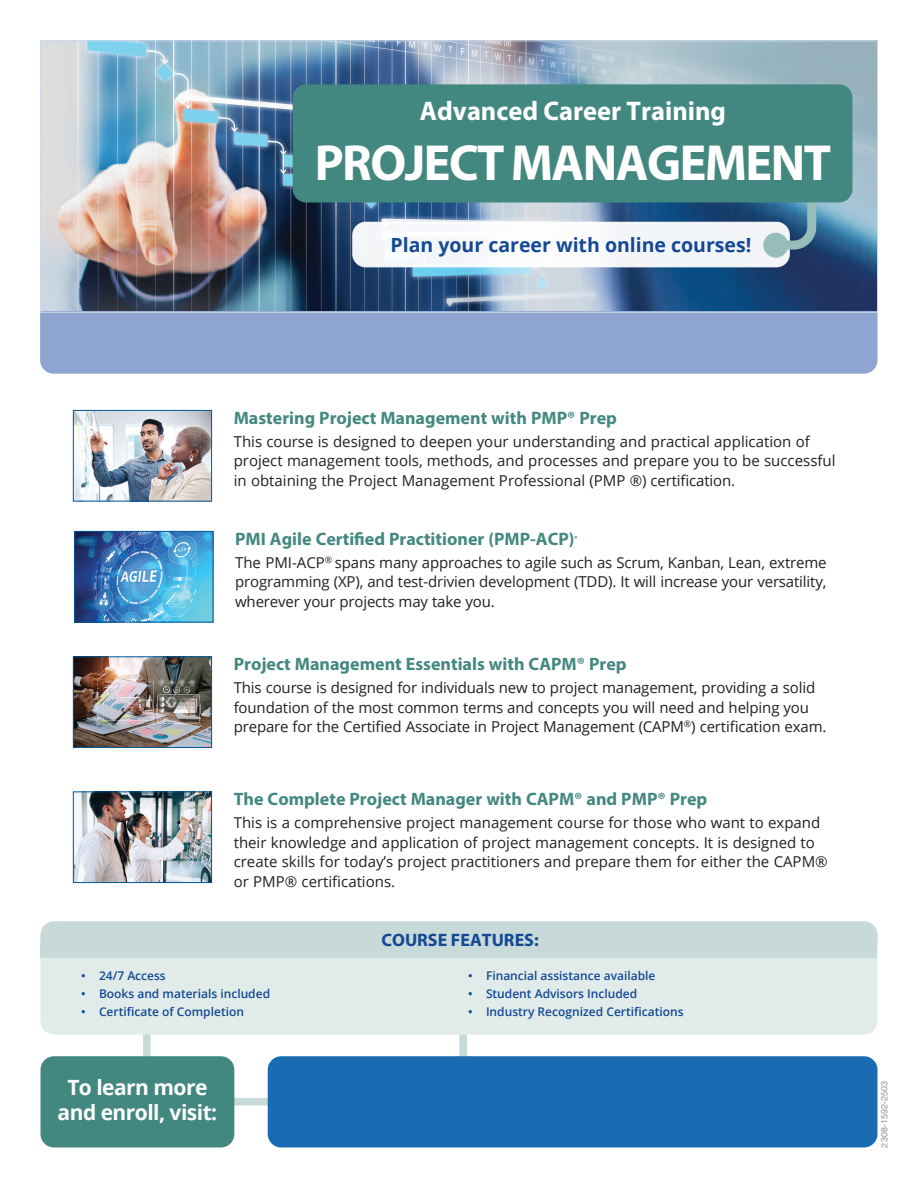
<style>
.page{position:relative;width:918px;height:1188px;background:#fff}
.page>*{position:absolute;margin:0;border:0;box-sizing:border-box;transform-origin:0 0}
.t1{font:700 51px "Myriad Pro";letter-spacing:-.03em;color:#fff}
.t2{font:700 27px "Myriad Pro";color:#fff}
.t3{font:700 21px/25.2px "Open Sans";letter-spacing:-.025em;color:#fff;text-align:center}
.t4{font:700 19.5px "Open Sans";color:#144894}
.t5{font:700 18px "Myriad Pro";color:#438880}
.t6{font:700 18px "Myriad Pro";color:#144894}
.t7{font:15px/19.5px "Open Sans";color:#231f20}
.t8{font:600 12px "Open Sans";color:#144894}
.t9{font:9px "Helvetica";color:#939598}
.t10{font:7.2px "Myriad Pro";color:#144894}
</style>
<div class="page">
<div style="left:40px;top:296px;width:838px;height:78px;background:#8ea4d1;border-radius:14px"></div>
<img style="left:42px;top:42px;width:834px;height:269px">
<svg style="left:143px;top:1035px;width:324px;height:74px"></svg>
<div style="left:268px;top:1056px;width:609px;height:92px;background:#1a6cb2;border-radius:14px"></div>
<div style="left:40px;top:1056px;width:194px;height:92px;background:#438880;border-radius:14px"></div>
<div style="left:40px;top:921px;width:838px;height:114px;background:#e1ecea;border-radius:14px"></div>
<div style="left:40px;top:921px;width:838px;height:37px;background:#c7d9d8;border-radius:14px"></div>
<div style="left:40px;top:945px;width:838px;height:13px;background:#c7d9d8"></div>
<div style="left:352px;top:222px;width:438px;height:45px;background:#f4f6f8;border-radius:14px"></div>
<img style="left:75px;top:412px;width:135px;height:88px">
<div style="left:73px;top:410px;width:139px;height:92px;border:1px solid #005999"></div>
<img style="left:76px;top:533px;width:135px;height:87px">
<div style="left:74px;top:531px;width:139px;height:91px;border:1px solid #005999"></div>
<img style="left:75px;top:658px;width:135px;height:88px">
<div style="left:73px;top:656px;width:139px;height:92px;border:1px solid #005999"></div>
<img style="left:75px;top:793px;width:135px;height:88px">
<div style="left:73px;top:791px;width:139px;height:92px;border:1px solid #005999"></div>
<svg style="left:769px;top:202px;width:52px;height:52px;background:#5985a1"></svg>
<div style="left:764px;top:233px;width:24px;height:24px;background:#96bdb9;border-radius:50%"></div>
<div style="left:763px;top:233px;width:25px;height:24px;border:1px solid #96bdb9;border-radius:50%"></div>
<div style="left:293px;top:84px;width:560px;height:118px;background:#438880;border-radius:14px"></div>
<h2 class="t2" style="left:420px;top:94px;width:308px">Advanced Career Training</h2>
<h1 class="t1" style="left:315px;top:130px;width:518px">PROJECT MANAGEMENT</h1>
<h3 class="t4" style="left:391px;top:231px;width:362px">Plan your career with online courses!</h3>
<p class="t5" style="left:234px;top:406px;width:385px">Mastering Project Management with PMP® Prep</p>
<p class="t7" style="left:234px;top:431px;width:603px">This course is designed to deepen your understanding and practical application of project management tools, methods, and processes and prepare you to be successful in obtaining the Project Management Professional (PMP ®) certification.</p>
<p class="t5" style="left:235px;top:527px;width:341px">PMI Agile Certified Practitioner (PMP-ACP)</p>
<p class="t10" style="left:575px;top:534px;width:5px">®</p>
<p class="t7" style="left:235px;top:552px;width:593px;text-align:justify">The PMI-ACP<sup>®</sup> spans many approaches to agile such as Scrum, Kanban, Lean, extreme programming (XP), and test-drivien development (TDD). It will increase your versatility, wherever your projects may take you.</p>
<p class="t5" style="left:234px;top:653px;width:394px">Project Management Essentials with CAPM® Prep</p>
<p class="t7" style="left:234px;top:677px;width:594px">This course is designed for individuals new to project management, providing a solid foundation of the most common terms and concepts you will need and helping you prepare for the Certified Associate in Project Management (CAPM<sup>®</sup>) certification exam.</p>
<p class="t5" style="left:234px;top:788px;width:475px">The Complete Project Manager with CAPM® and PMP® Prep</p>
<p class="t7" style="left:234px;top:813px;width:595px">This is a comprehensive project management course for those who want to expand their knowledge and application of project management concepts. It is designed to create skills for today’s project practitioners and prepare them for either the CAPM® or PMP® certifications.</p>
<p class="t8" style="left:81px;top:967px;width:86px">• 24/7 Access</p>
<p class="t8" style="left:81px;top:985px;width:191px">• Books and materials included</p>
<p class="t8" style="left:81px;top:1003px;width:165px">• Certificate of Completion</p>
<h3 class="t3" style="left:58px;top:1074px;width:161px">To learn more and enroll, visit:</h3>
<p class="t6" style="left:381px;top:928px;width:159px">COURSE FEATURES:</p>
<p class="t8" style="left:468px;top:967px;width:189px">• Financial assistance available</p>
<p class="t8" style="left:468px;top:985px;width:171px">• Student Advisors Included</p>
<p class="t8" style="left:468px;top:1003px;width:217px">• Industry Recognized Certifications</p>
<p class="t9" style="left:877px;top:1148px;width:68px;rotate:-90deg">2308-1592-2503</p>
</div>
